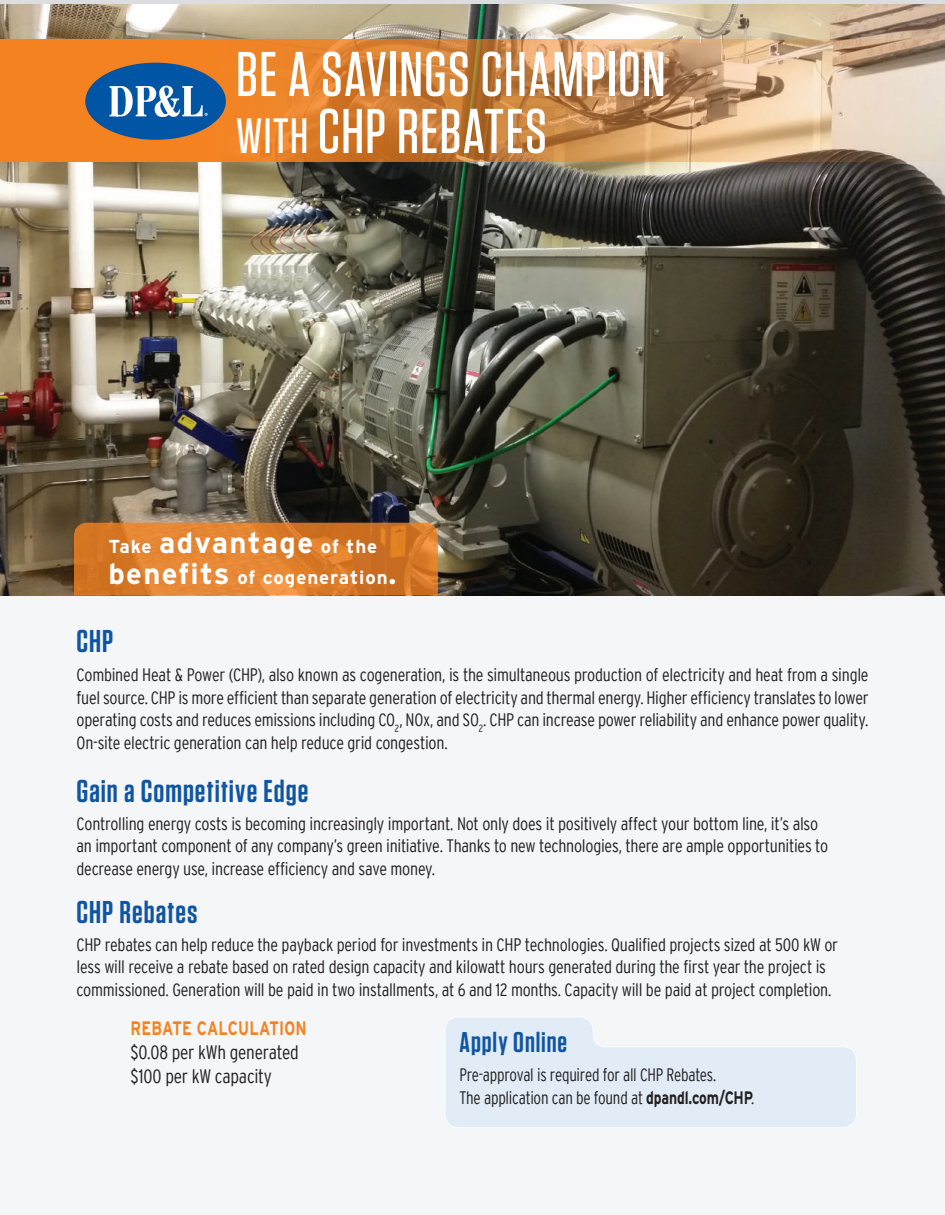
<style>
.page{position:relative;width:945px;height:1215px;background:#fff}
.page>*{position:absolute;margin:0;border:0;box-sizing:border-box;transform-origin:0 0}
.t1{font:500 63px/57px "Tungsten";letter-spacing:.015em;color:#fff}
.t2{font:600 31.5px "Tungsten";letter-spacing:.035em;color:#1055a4}
.t3{font:600 28.5px "Tungsten";letter-spacing:.03em;color:#1055a4}
.t4{font:300 condensed 19.5px/23.9px "Interstate";letter-spacing:-.015em;color:#231f20}
.t5{font:700 19.5px "Interstate";letter-spacing:.01em;color:#f58220;scale:.77 1}
.t6{font:700 18.75px/31.5px "Interstate";letter-spacing:.045em;color:#fff}
.t7{font:300 condensed 18px/22.5px "Interstate";letter-spacing:-.015em;color:#231f20}
.t8{font:300 condensed 18px/22.5px "Interstate";letter-spacing:-.015em;color:#231f20;scale:.94 1}
.s1{font-size:49.5px}
.s2{font-size:29.25px}
.s3{font-weight:700;font-stretch:normal}
</style>
<div class="page">
<div style="left:0;top:14px;width:945px;height:1201px;background:#f4f6f8"></div>
<img style="left:0;top:5px;width:945px;height:591px">
<svg style="left:0;top:39px;width:945px;height:123px;background:#d79254"></svg>
<div style="left:85px;top:63px;width:141px;height:77px;background:#0155a5;border-radius:50%"></div>
<svg style="left:110px;top:86px;width:98px;height:31px"></svg>
<svg style="left:446px;top:1018px;width:410px;height:109px"></svg>
<svg style="left:74px;top:523px;width:364px;height:73px;background:#da7d2c"></svg>
<h1 class="t1" style="left:236px;top:46px;width:431px">BE A SAVINGS CHAMPION<br><span class="s1">WITH</span> CHP REBATES</h1>
<p class="t6" style="left:108px;top:530px;width:290px">Take <span class="s2">advantage</span> of the <span class="s2">benefits</span> of cogeneration<span class="s2">.</span></p>
<h2 class="t2" style="left:77px;top:625px;width:38px">CHP</h2>
<p class="t7" style="left:77px;top:664px;width:794px;text-align:justify">Combined Heat &amp; Power (CHP), also known as cogeneration, is the simultaneous production of electricity and heat from a single fuel source. CHP is more efficient than separate generation of electricity and thermal energy. Higher efficiency translates to lower operating costs and reduces emissions including CO<sub>2</sub>, NOx, and SO<sub>2</sub>. CHP can increase power reliability and enhance power quality.<br>On-site electric generation can help reduce grid congestion.</p>
<h2 class="t2" style="left:77px;top:775px;width:233px">Gain a Competitive Edge</h2>
<p class="t7" style="left:77px;top:812px;width:753px">Controlling energy costs is becoming increasingly important. Not only does it positively affect your bottom line, it’s also an important component of any company’s green initiative. Thanks to new technologies, there are ample opportunities to decrease energy use, increase efficiency and save money.</p>
<h2 class="t2" style="left:77px;top:895px;width:122px">CHP Rebates</h2>
<p class="t7" style="left:77px;top:933px;width:763px">CHP rebates can help reduce the payback period for investments in CHP technologies. Qualified projects sized at 500 kW or less will receive a rebate based on rated design capacity and kilowatt hours generated during the first year the project is commissioned. Generation will be paid in two installments, at 6 and 12 months. Capacity will be paid at project completion.</p>
<p class="t5" style="left:131px;top:1017px;width:230px">REBATE CALCULATION</p>
<p class="t4" style="left:131px;top:1040px;width:170px">$0.08 per kWh generated $100 per kW capacity</p>
<h3 class="t3" style="left:459px;top:1027px;width:109px">Apply Online</h3>
<p class="t8" style="left:459px;top:1063px;width:315px">Pre-approval is required for all CHP Rebates.<br>The application can be found at <span class="s3">dpandl.com/CHP</span>.</p>
</div>
